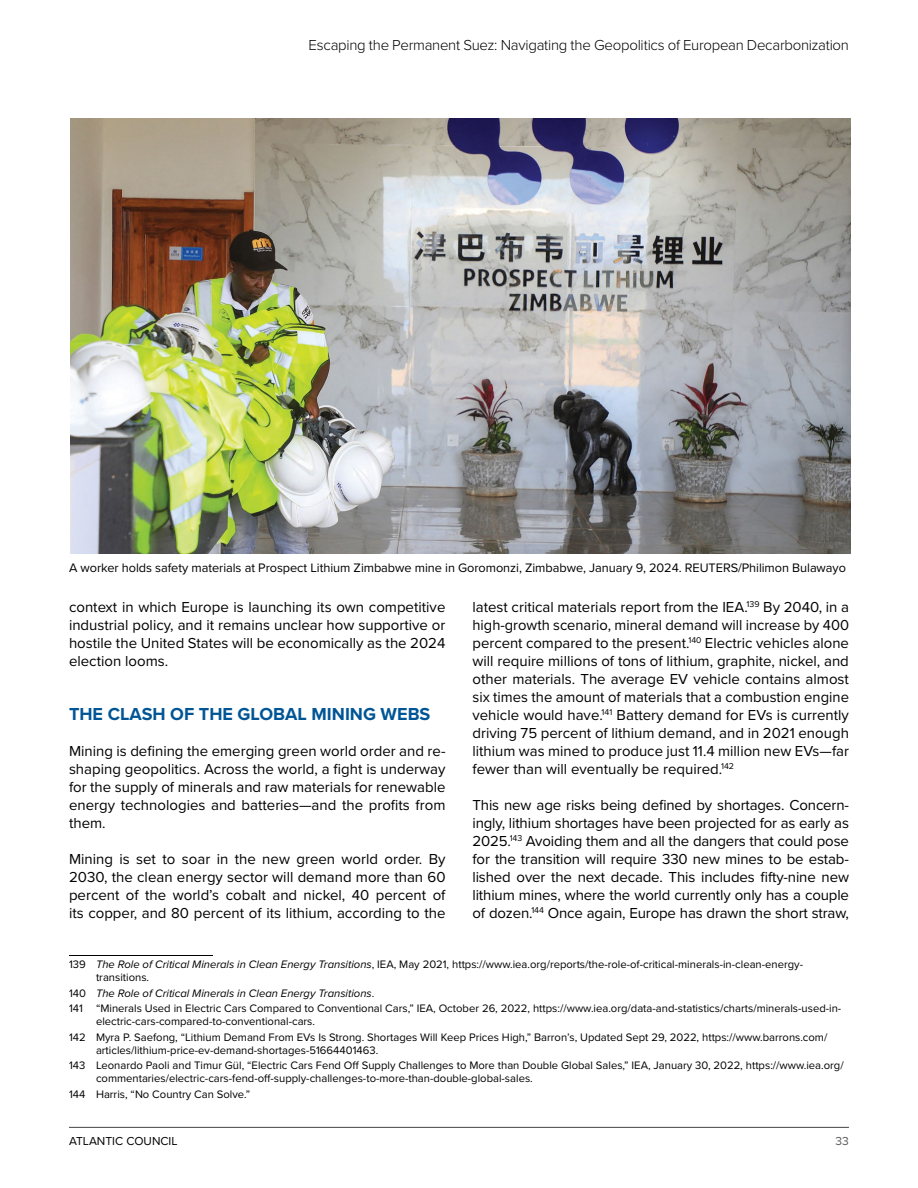
<style>
.page{position:relative;width:918px;height:1188px;background:#fff}
.page>*{position:absolute;margin:0;border:0;box-sizing:border-box;transform-origin:0 0}
.t1{font:700 18px "Proxima Nova";color:#005596}
.t2{font:15px/18px "Proxima Nova";color:#000;text-align:justify}
.t3{font:300 15px "Proxima Nova";letter-spacing:-.02em;color:#000}
.t4{font:12.75px "Proxima Nova";letter-spacing:-.005em;color:#000}
.t5{font:12px "Proxima Nova";color:#000}
.t6{font:12px "Proxima Nova";color:#58595b}
.t7{font:11.25px/15.8px "Proxima Nova";color:#000}
.s1{font-style:italic}
</style>
<div class="page">
<hr style="left:69px;top:1127px;width:780px;height:1px;background:#58595b">
<hr style="left:69px;top:955px;width:144px;height:1px;background:#000">
<img style="left:70px;top:119px;width:780px;height:434px">
<p class="t3" style="left:309px;top:34px;width:542px">Escaping the Permanent Suez: Navigating the Geopolitics of European Decarbonization</p>
<p class="t4" style="left:69px;top:558px;width:779px">A worker holds safety materials at Prospect Lithium Zimbabwe mine in Goromonzi, Zimbabwe, January 9, 2024. REUTERS/Philimon Bulawayo</p>
<p class="t2" style="left:472px;top:597px;width:378px">latest critical materials report from the IEA.<sup>139</sup> By 2040, in a high-growth scenario, mineral demand will increase by 400 percent compared to the present.<sup>140</sup> Electric vehicles alone will require millions of tons of lithium, graphite, nickel, and other materials. The average EV vehicle contains almost six times the amount of materials that a combustion engine vehicle would have.<sup>141</sup> Battery demand for EVs is currently driving 75 percent of lithium demand, and in 2021 enough lithium was mined to produce just 11.4 million new EVs—far fewer than will eventually be required.<sup>142</sup></p>
<p class="t2" style="left:473px;top:795px;width:378px">This new age risks being defined by shortages. Concern&shy;ingly, lithium shortages have been projected for as early as 2025.<sup>143</sup> Avoiding them and all the dangers that could pose for the transition will require 330 new mines to be estab&shy;lished over the next decade. This includes fifty-nine new lithium mines, where the world currently only has a couple of dozen.<sup>144</sup> Once again, Europe has drawn the short straw,</p>
<p class="t2" style="left:69px;top:597px;width:378px">context in which Europe is launching its own competitive industrial policy, and it remains unclear how supportive or hostile the United States will be economically as the 2024 election looms.</p>
<p class="t1" style="left:69px;top:701px;width:363px">THE CLASH OF THE GLOBAL MINING WEBS</p>
<p class="t2" style="left:69px;top:741px;width:378px">Mining is defining the emerging green world order and re&shy;shaping geopolitics. Across the world, a fight is underway for the supply of minerals and raw materials for renewable energy technologies and batteries—and the profits from them.</p>
<p class="t2" style="left:69px;top:849px;width:378px">Mining is set to soar in the new green world order. By 2030, the clean energy sector will demand more than 60 percent of the world’s cobalt and nickel, 40 percent of its copper, and 80 percent of its lithium, according to the</p>
<p class="t7" style="left:96px;top:958px;width:709px;line-height:12.8px;text-indent:-27px">139 <span class="s1">The Role of Critical Minerals in Clean Energy Transitions</span>, IEA, May 2021, https://www.iea.org/reports/the-role-of-critical-minerals-in-clean-energy&shy;transitions.</p>
<p class="t7" style="left:69px;top:985px;width:774px">140 <span class="s1">The Role of Critical Minerals in Clean Energy Transitions</span>.<br>141 “Minerals Used in Electric Cars Compared to Conventional Cars,” IEA, October 26, 2022, https://www.iea.org/data-and-statistics/charts/minerals-used-in-</p>
<p class="t7" style="left:69px;top:1013px;width:760px;text-indent:27px">electric-cars-compared-to-conventional-cars.<br>142 Myra P. Saefong, “Lithium Demand From EVs Is Strong. Shortages Will Keep Prices High,” Barron’s, Updated Sept 29, 2022, https://www.barrons.com/</p>
<p class="t7" style="left:69px;top:1042px;width:776px;text-indent:27px">articles/lithium-price-ev-demand-shortages-51664401463.<br>143 Leonardo Paoli and Timur Gül, “Electric Cars Fend Off Supply Challenges to More than Double Global Sales,” IEA, January 30, 2022, https://www.iea.org/</p>
<p class="t7" style="left:69px;top:1070px;width:465px;text-indent:27px">commentaries/electric-cars-fend-off-supply-challenges-to-more-than-double-global-sales.<br>144 Harris, “No Country Can Solve.”</p>
<p class="t5" style="left:69px;top:1132px;width:110px">ATLANTIC COUNCIL</p>
<p class="t6" style="left:836px;top:1132px;width:15px">33</p>
</div>
